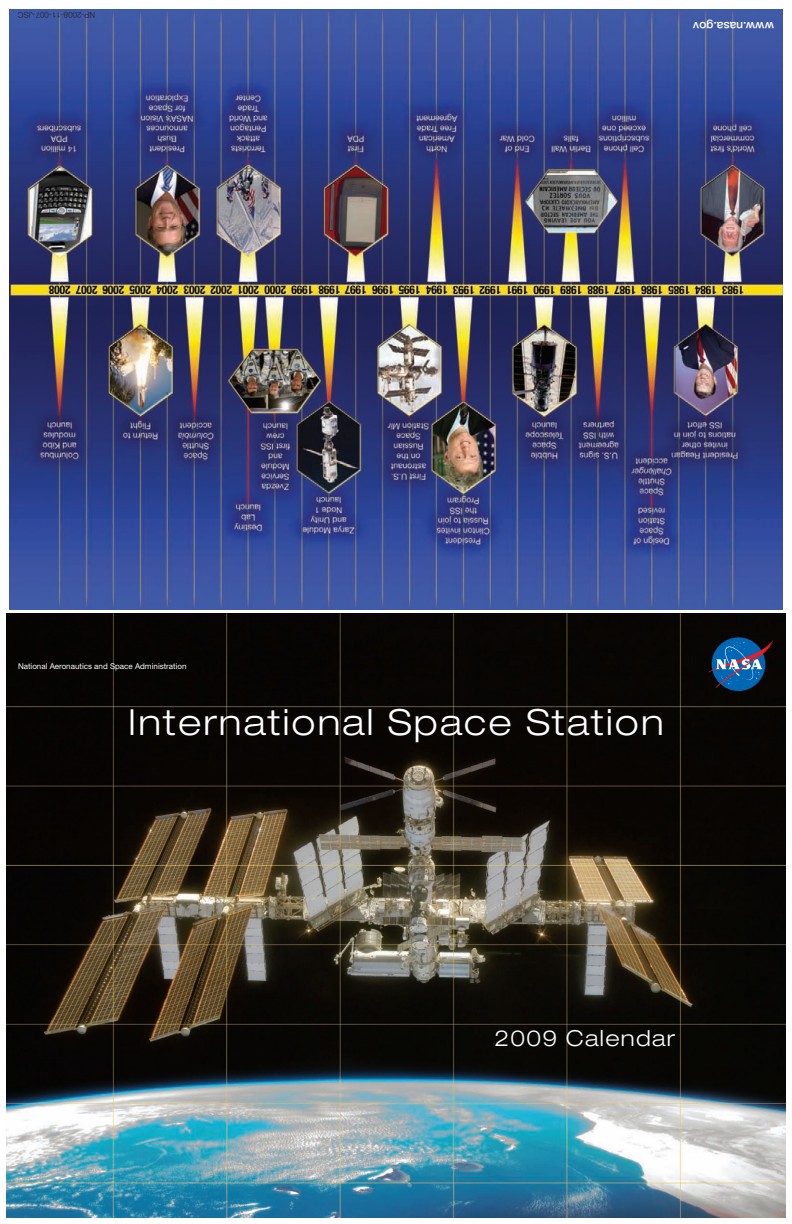
<style>
.page{position:relative;width:792px;height:1224px;background:#fff}
.page>*{position:absolute;margin:0;border:0;box-sizing:border-box;transform-origin:0 0}
.t1{font:300 expanded 36px "Helvetica Neue LT Std";letter-spacing:.06em;color:#fff}
.t2{font:300 expanded 22px "Helvetica Neue LT Std";letter-spacing:.06em;color:#fff}
.t3{font:500 12px "Helvetica Neue LT Std";color:#fff}
.t4{font:8px "Helvetica Neue LT Std";color:#fff}
.t5{font:300 8px "Helvetica Neue LT Std";color:#231f20}
</style>
<div class="page">
<img style="left:7px;top:614px;width:778px;height:603px">
<svg style="left:712px;top:637px;width:53px;height:54px"></svg>
<svg style="left:708px;top:640px;width:65px;height:48px;background:#28527c"></svg>
<img style="left:9px;top:9px;width:774px;height:601px">
<p class="t5" style="left:95px;top:20px;width:79px;rotate:-180deg">NP-2008-11-007-JSC</p>
<h3 class="t3" style="left:774px;top:33px;width:82px;rotate:-180deg">www.nasa.gov</h3>
<p class="t4" style="left:18px;top:661px;width:170px">National Aeronautics and Space Administration</p>
<h1 class="t1" style="left:128px;top:701px;width:537px">International Space Station</h1>
<h2 class="t2" style="left:494px;top:1025px;width:182px">2009 Calendar</h2>
</div>
